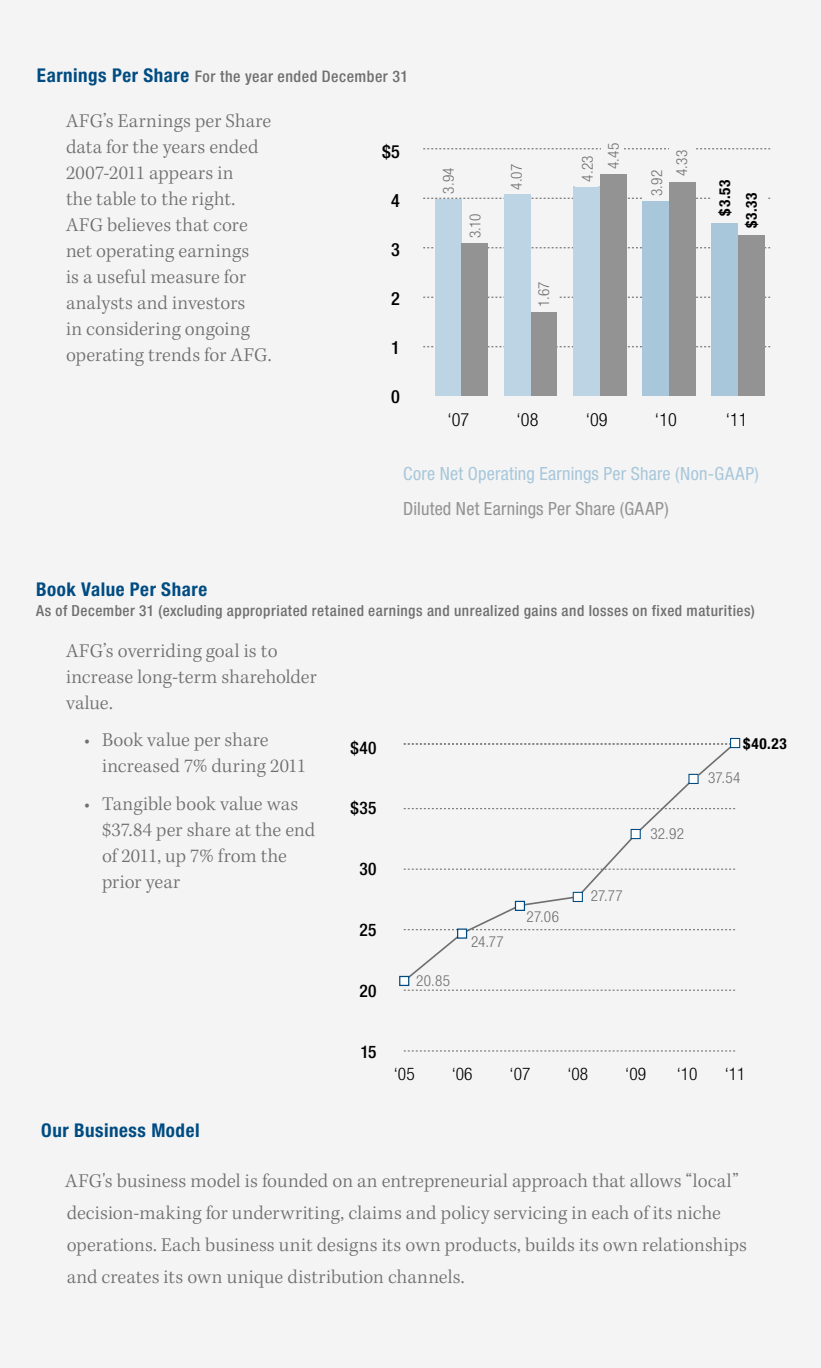
<style>
.page{position:relative;width:821px;height:1368px;background:#f4f4f4}
.page>*{position:absolute;margin:0;border:0;box-sizing:border-box;transform-origin:0 0}
.t1{font:300 20px/26px "Kepler Std";letter-spacing:.01em;color:#6f6f6f}
.t2{font:700 condensed 19px "Helvetica Neue LT Std";letter-spacing:.03em;color:#004c82}
.t3{font:condensed 18.2px "Helvetica Neue LT Std";letter-spacing:.01em;color:#a8c7db}
.t4{font:condensed 18.2px "Helvetica Neue LT Std";letter-spacing:.01em;color:#939393}
.t5{font:300 condensed 18.2px "Helvetica Neue LT Std";color:#000}
.t6{font:500 condensed 18.2px "Helvetica Neue LT Std";color:#000}
.t7{font:300 condensed 17.4px "Helvetica Neue LT Std";color:#000}
.t8{font:500 condensed 17.4px "Helvetica Neue LT Std";letter-spacing:.02em;color:#000}
.t9{font:500 condensed 16px "Helvetica Neue LT Std";letter-spacing:.035em;color:#6f6f6f}
.t10{font:500 condensed 15.2px "Helvetica Neue LT Std";letter-spacing:.035em;color:#6f6f6f}
.t11{font:300 condensed 15.2px/25.8px "Helvetica Neue LT Std";letter-spacing:.025em;color:#6f6f6f}
.t12{font:700 condensed 15.2px/26.6px "Helvetica Neue LT Std";letter-spacing:.05em;color:#000}
.s1{font-weight:700;font-size:19px;color:#004c82}
</style>
<div class="page">
<svg style="left:423px;top:198px;width:347px;height:1px"></svg>
<svg style="left:423px;top:148px;width:347px;height:1px"></svg>
<svg style="left:423px;top:247px;width:347px;height:1px"></svg>
<svg style="left:423px;top:297px;width:347px;height:1px"></svg>
<svg style="left:423px;top:346px;width:347px;height:1px"></svg>
<div style="left:642px;top:202px;width:27px;height:194px;background:#a8c7db"></div>
<div style="left:711px;top:222px;width:27px;height:174px;background:#a8c7db"></div>
<div style="left:738px;top:235px;width:27px;height:161px;background:#939393"></div>
<div style="left:435px;top:199px;width:26px;height:197px;background:#bdd4e4"></div>
<div style="left:461px;top:243px;width:27px;height:153px;background:#939393"></div>
<div style="left:531px;top:313px;width:26px;height:83px;background:#939393"></div>
<div style="left:573px;top:186px;width:27px;height:210px;background:#bdd4e4"></div>
<div style="left:600px;top:174px;width:26px;height:222px;background:#939393"></div>
<svg style="left:697px;top:929px;width:38px;height:1px"></svg>
<svg style="left:697px;top:869px;width:38px;height:1px"></svg>
<svg style="left:697px;top:808px;width:38px;height:1px"></svg>
<svg style="left:404px;top:990px;width:331px;height:1px"></svg>
<svg style="left:404px;top:1050px;width:331px;height:1px"></svg>
<svg style="left:402px;top:783px;width:293px;height:200px"></svg>
<div style="left:399px;top:976px;width:10px;height:10px;background:#fff;border:1px solid #004c82"></div>
<div style="left:457px;top:929px;width:10px;height:10px;background:#fff;border:1px solid #004c82"></div>
<div style="left:515px;top:901px;width:10px;height:10px;background:#fff;border:1px solid #004c82"></div>
<div style="left:573px;top:892px;width:10px;height:10px;background:#fff;border:1px solid #004c82"></div>
<div style="left:630px;top:829px;width:11px;height:10px;background:#fff;border:1px solid #004c82"></div>
<div style="left:688px;top:774px;width:10px;height:10px;background:#fff;border:1px solid #004c82"></div>
<svg style="left:404px;top:743px;width:333px;height:34px"></svg>
<div style="left:730px;top:738px;width:10px;height:10px;background:#fff;border:1px solid #004c82"></div>
<div style="left:522px;top:273px;width:37px;height:36px;background:#f4f4f4"></div>
<div style="left:601px;top:137px;width:22px;height:36px;background:#f4f4f4"></div>
<div style="left:643px;top:164px;width:37px;height:37px;background:#f4f4f4"></div>
<div style="left:669px;top:143px;width:27px;height:40px;background:#f4f4f4"></div>
<div style="left:711px;top:182px;width:28px;height:40px;background:#f4f4f4"></div>
<div style="left:738px;top:194px;width:28px;height:41px;background:#f4f4f4"></div>
<div style="left:504px;top:194px;width:27px;height:202px;background:#bdd4e4"></div>
<div style="left:669px;top:182px;width:27px;height:214px;background:#939393"></div>
<div style="left:705px;top:774px;width:37px;height:21px;background:#f4f4f4"></div>
<div style="left:648px;top:830px;width:36px;height:21px;background:#f4f4f4"></div>
<div style="left:588px;top:892px;width:37px;height:21px;background:#f4f4f4"></div>
<div style="left:524px;top:913px;width:36px;height:12px;background:#f4f4f4"></div>
<p class="t9" style="left:37px;top:67px;width:373px"><span class="s1">Earnings Per Share</span> For the year ended December 31</p>
<p class="t1" style="left:66px;top:109px;width:207px">AFG’s Earnings per Share data for the years ended<br>2007-2011 appears in<br>the table to the right.<br>AFG believes that core net operating earnings<br>is a useful measure for analysts and investors<br>in considering ongoing operating trends for AFG.</p>
<p class="t6" style="left:382px;top:141px;width:20px">$5</p>
<p class="t6" style="left:391px;top:190px;width:10px">4</p>
<p class="t6" style="left:391px;top:239px;width:10px">3</p>
<p class="t6" style="left:391px;top:288px;width:10px">2</p>
<p class="t6" style="left:391px;top:337px;width:10px">1</p>
<p class="t6" style="left:391px;top:386px;width:10px">0</p>
<p class="t11" style="left:435px;top:194px;width:28px;rotate:-90deg">3.94</p>
<p class="t11" style="left:462px;top:238px;width:26px;rotate:-90deg">3.10</p>
<p class="t11" style="left:503px;top:190px;width:27px;rotate:-90deg">4.07</p>
<p class="t11" style="left:531px;top:307px;width:27px;rotate:-90deg">1.67</p>
<p class="t11" style="left:574px;top:169px;width:28px;text-indent:-13px;rotate:-90deg">4.23<br>4.45</p>
<p class="t11" style="left:644px;top:176px;width:28px;line-height:25px;text-indent:-20px;rotate:-90deg">3.92<br>4.33</p>
<p class="t12" style="left:711px;top:228px;width:50px;text-indent:13px;rotate:-90deg">$3.53 $3.33</p>
<p class="t5" style="left:447px;top:409px;width:23px">‘07</p>
<p class="t5" style="left:516px;top:409px;width:23px">‘08</p>
<p class="t5" style="left:586px;top:409px;width:23px">‘09</p>
<p class="t5" style="left:655px;top:409px;width:23px">‘10</p>
<p class="t5" style="left:726px;top:409px;width:23px">‘11</p>
<p class="t3" style="left:403px;top:463px;width:357px">Core Net Operating Earnings Per Share (Non-GAAP)</p>
<p class="t4" style="left:403px;top:498px;width:267px">Diluted Net Earnings Per Share (GAAP)</p>
<p class="t2" style="left:36px;top:578px;width:173px">Book Value Per Share</p>
<p class="t10" style="left:36px;top:601px;width:720px">As of December 31 (excluding appropriated retained earnings and unrealized gains and losses on fixed maturities)</p>
<p class="t1" style="left:66px;top:639px;width:252px">AFG’s overriding goal is to increase long-term shareholder value.</p>
<p class="t1" style="left:102px;top:728px;width:206px;text-indent:-18px">• Book value per share increased 7% during 2011</p>
<p class="t1" style="left:102px;top:792px;width:215px;text-indent:-18px">• Tangible book value was $37.84 per share at the end of 2011, up 7% from the prior year</p>
<p class="t2" style="left:41px;top:1119px;width:160px">Our Business Model</p>
<p class="t8" style="left:350px;top:737px;width:28px">$40</p>
<p class="t8" style="left:350px;top:798px;width:28px">$35</p>
<p class="t8" style="left:359px;top:859px;width:19px">30</p>
<p class="t8" style="left:359px;top:920px;width:19px">25</p>
<p class="t8" style="left:359px;top:981px;width:19px">20</p>
<p class="t11" style="left:416px;top:968px;width:35px">20.85</p>
<p class="t11" style="left:471px;top:929px;width:34px">24.77</p>
<p class="t11" style="left:527px;top:903px;width:34px">27.06</p>
<p class="t11" style="left:591px;top:883px;width:34px">27.77</p>
<p class="t11" style="left:650px;top:821px;width:35px">32.92</p>
<p class="t12" style="left:743px;top:730px;width:45px">$40.23</p>
<p class="t11" style="left:708px;top:765px;width:34px">37.54</p>
<p class="t8" style="left:360px;top:1042px;width:18px">15</p>
<p class="t7" style="left:394px;top:1064px;width:22px">‘05</p>
<p class="t7" style="left:452px;top:1064px;width:22px">‘06</p>
<p class="t7" style="left:509px;top:1064px;width:22px">‘07</p>
<p class="t7" style="left:567px;top:1064px;width:22px">‘08</p>
<p class="t7" style="left:625px;top:1064px;width:22px">‘09</p>
<p class="t7" style="left:677px;top:1064px;width:22px">‘10</p>
<p class="t7" style="left:725px;top:1064px;width:22px">‘11</p>
<p class="t1" style="left:65px;top:1165px;width:683px;line-height:32px">AFG's business model is founded on an entrepreneurial approach that allows “local” decision-making for underwriting, claims and policy servicing in each of its niche operations. Each business unit designs its own products, builds its own relationships and creates its own unique distribution channels.</p>
</div>
